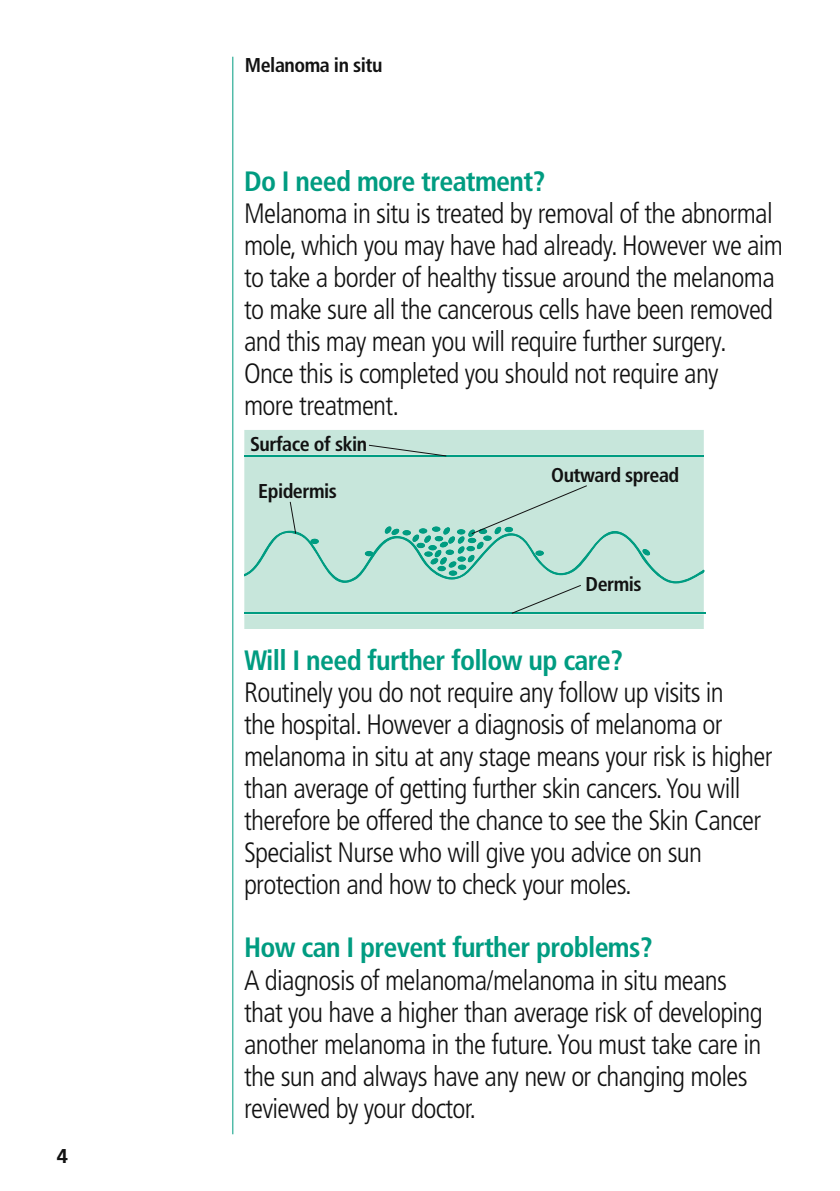
<style>
.page{position:relative;width:840px;height:1191px;background:#fff}
.page>*{position:absolute;margin:0;border:0;box-sizing:border-box;transform-origin:0 0}
.t1{font:300 condensed 28px/32px "Frutiger";letter-spacing:-.025em;color:#121212}
.t2{font:700 condensed 28px "Frutiger";letter-spacing:-.025em;color:#009c81}
.t3{font:700 condensed 20px "Frutiger";letter-spacing:-.025em;color:#121212}
.t4{font:700 20px "Frutiger";color:#121212}
</style>
<div class="page">
<hr style="left:232px;top:57px;width:1px;height:1077px;background:#009c81">
<hr style="left:244px;top:612px;width:461px;height:2px;background:#009c81">
<div style="left:244px;top:430px;width:459px;height:198px;background:#c7e6db"></div>
<hr style="left:299px;top:455px;width:404px;height:1px;background:#009c81">
<hr style="left:244px;top:455px;width:55px;height:1px;background:#009c81">
<svg style="left:367px;top:444px;width:80px;height:13px"></svg>
<svg style="left:244px;top:484px;width:460px;height:130px;background:#b9e0d4"></svg>
<p class="t4" style="left:57px;top:1143px;width:13px">4</p>
<p class="t3" style="left:245px;top:53px;width:139px">Melanoma in situ</p>
<p class="t2" style="left:244px;top:165px;width:303px">Do I need more treatment?</p>
<p class="t1" style="left:244px;top:198px;width:540px">Melanoma in situ is treated by removal of the abnormal mole, which you may have had already. However we aim to take a border of healthy tissue around the melanoma to make sure all the cancerous cells have been removed and this may mean you will require further surgery.<br>Once this is completed you should not require any<br>more treatment.</p>
<p class="t3" style="left:250px;top:432px;width:119px">Surface of skin</p>
<p class="t3" style="left:258px;top:479px;width:80px">Epidermis</p>
<p class="t3" style="left:551px;top:463px;width:129px">Outward spread</p>
<p class="t3" style="left:585px;top:572px;width:58px">Dermis</p>
<p class="t2" style="left:244px;top:644px;width:380px">Will I need further follow up care?</p>
<p class="t1" style="left:244px;top:677px;width:529px">Routinely you do not require any follow up visits in<br>the hospital. However a diagnosis of melanoma or melanoma in situ at any stage means your risk is higher than average of getting further skin cancers. You will therefore be offered the chance to see the Skin Cancer Specialist Nurse who will give you advice on sun protection and how to check your moles.</p>
<p class="t2" style="left:244px;top:931px;width:410px">How can I prevent further problems?</p>
<p class="t1" style="left:244px;top:964px;width:520px">A diagnosis of melanoma/melanoma in situ means that you have a higher than average risk of developing another melanoma in the future. You must take care in the sun and always have any new or changing moles reviewed by your doctor.</p>
</div>
